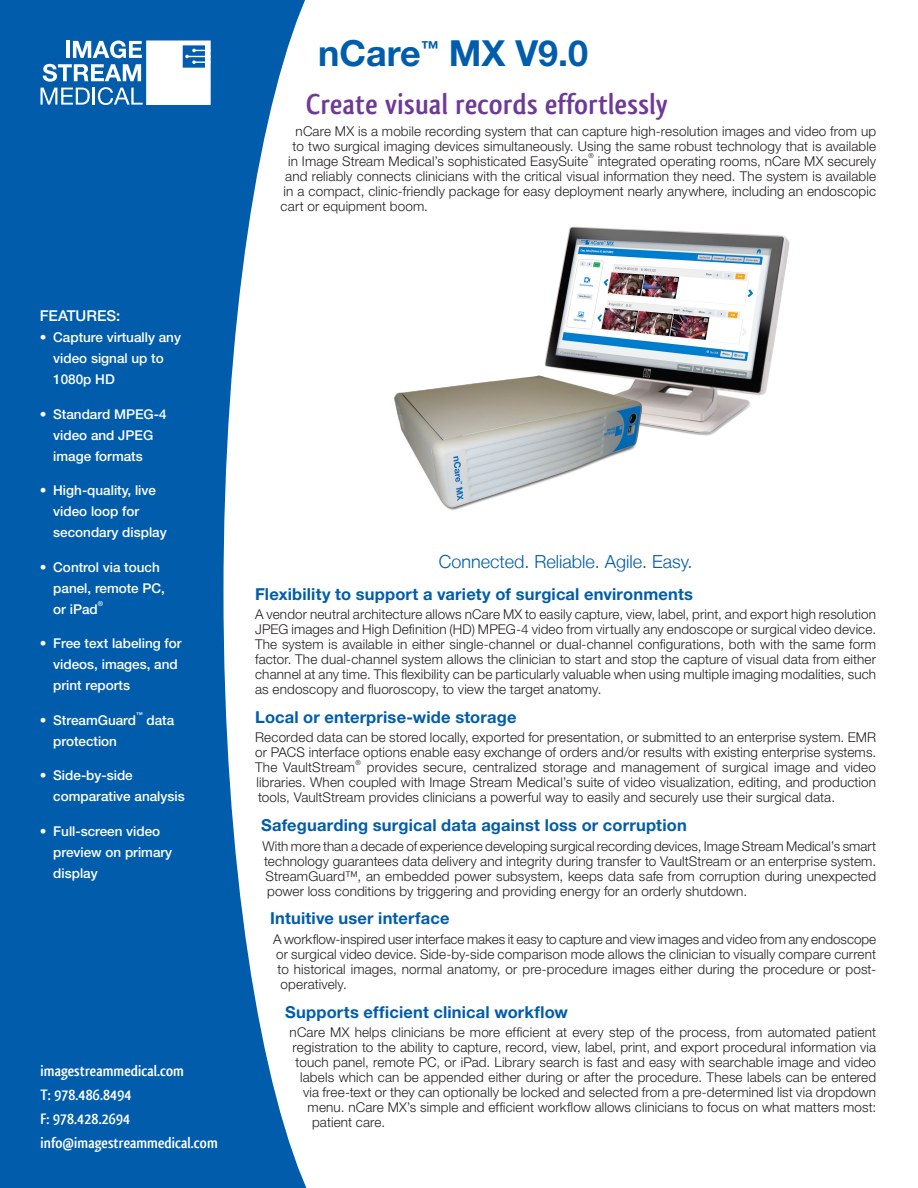
<style>
.page{position:relative;width:918px;height:1188px;background:#fff}
.page>*{position:absolute;margin:0;border:0;box-sizing:border-box;transform-origin:0 0}
.Main_Headline{font:700 36px "Helvetica Neue LT Std";color:#015dab}
.Purple_Subhead{font:700 30px "Qlassik";letter-spacing:.01em;color:#6e3a96}
.small_blue_headline{font:300 18px "Helvetica Neue LT";color:#015dab}
.Blue_Paragraph_heade{font:700 16.5px "Helvetica Neue LT Std";letter-spacing:.01em;color:#015dab}
.t1{font:700 15.75px/24px "Qlassik";color:#fff}
.White_text{font:500 15px "Helvetica Neue LT Std";color:#fff}
.Body_text{font:300 13.5px/15px "Helvetica Neue LT Std";letter-spacing:.01em;color:#231f20;text-align:justify}
.t2{font:500 13.5px/21px "Helvetica Neue LT Std";color:#fff}
.Body_text-2{font:300 6.75px "Helvetica Neue LT Std";color:#231f20}
.t3{font:500 6.75px "Helvetica Neue LT Std";color:#fff}
</style>
<div class="page">
<svg style="left:0;top:0;width:307px;height:1188px;fill:#015dab"></svg>
<svg style="left:40px;top:40px;width:171px;height:65px"></svg>
<img style="left:544px;top:227px;width:245px;height:209px">
<img style="left:394px;top:366px;width:269px;height:144px">
<p class="Main_Headline" style="left:318px;top:31px;width:272px">nCare<sup>™</sup> MX V9.0</p>
<p class="Purple_Subhead" style="left:306px;top:87px;width:363px">Create visual records effortlessly</p>
<p class="Body_text" style="left:296px;top:123px;width:582px">nCare MX is a mobile recording system that can capture high-resolution images and video from up</p>
<p class="Body_text" style="left:293px;top:138px;width:585px">to two surgical imaging devices simultaneously. Using the same robust technology that is available</p>
<p class="Body_text" style="left:288px;top:153px;width:301px">in Image Stream Medical’s sophisticated EasySuite</p>
<p class="Body_text-2" style="left:588px;top:152px;width:7px">®</p>
<p class="Body_text" style="left:598px;top:153px;width:280px">integrated operating rooms, nCare MX securely</p>
<p class="Body_text" style="left:285px;top:168px;width:593px">and reliably connects clinicians with the critical visual information they need. The system is available</p>
<p class="Body_text" style="left:284px;top:183px;width:594px">in a compact, clinic-friendly package for easy deployment nearly anywhere, including an endoscopic</p>
<p class="Body_text" style="left:281px;top:198px;width:149px">cart or equipment boom.</p>
<p class="White_text" style="left:40px;top:307px;width:82px">FEATURES:</p>
<p class="t2" style="left:53px;top:327px;width:129px;text-indent:-14px">• Capture virtually any video signal up to<br>1080p HD</p>
<p class="t2" style="left:53px;top:403px;width:115px;text-indent:-14px">• Standard MPEG-4 video and JPEG image formats</p>
<p class="t2" style="left:53px;top:480px;width:115px;text-indent:-14px">• High-quality, live video loop for secondary display</p>
<p class="t2" style="left:53px;top:556px;width:113px;text-indent:-14px">• Control via touch panel, remote PC, or iPad</p>
<p class="t3" style="left:98px;top:600px;width:7px">®</p>
<p class="t2" style="left:53px;top:633px;width:130px;text-indent:-14px">• Free text labeling for videos, images, and print reports</p>
<p class="t2" style="left:40px;top:709px;width:98px">• StreamGuard</p>
<p class="t3" style="left:136px;top:711px;width:8px">™</p>
<p class="t2" style="left:146px;top:709px;width:29px">data</p>
<p class="t2" style="left:53px;top:730px;width:65px">protection</p>
<p class="t2" style="left:53px;top:765px;width:133px;text-indent:-14px">• Side-by-side comparative analysis</p>
<p class="t2" style="left:53px;top:820px;width:121px;text-indent:-14px">• Full-screen video preview on primary display</p>
<p class="t1" style="left:40px;top:1058px;width:179px">imagestreammedical.com<br>T: 978.486.8494<br>F: 978.428.2694 info@imagestreammedical.com</p>
<p class="small_blue_headline" style="left:439px;top:551px;width:255px">Connected. Reliable. Agile. Easy.</p>
<p class="Blue_Paragraph_heade" style="left:255px;top:584px;width:439px">Flexibility to support a variety of surgical environments</p>
<p class="Body_text" style="left:255px;top:607px;width:623px">A vendor neutral architecture allows nCare MX to easily capture, view, label, print, and export high resolution JPEG images and High Definition (HD) MPEG-4 video from virtually any endoscope or surgical video device.<br>The system is available in either single-channel or dual-channel configurations, both with the same form factor. The dual-channel system allows the clinician to start and stop the capture of visual data from either channel at any time. This flexibility can be particularly valuable when using multiple imaging modalities, such as endoscopy and fluoroscopy, to view the target anatomy.</p>
<p class="Blue_Paragraph_heade" style="left:255px;top:707px;width:263px">Local or enterprise-wide storage</p>
<p class="Body_text" style="left:255px;top:730px;width:623px">Recorded data can be stored locally, exported for presentation, or submitted to an enterprise system. EMR or PACS interface options enable easy exchange of orders and/or results with existing enterprise systems.<br>The VaultStream</p>
<p class="Body_text-2" style="left:356px;top:758px;width:7px">®</p>
<p class="Body_text" style="left:257px;top:760px;width:621px;text-indent:110px">provides secure, centralized storage and management of surgical image and video libraries. When coupled with Image Stream Medical’s suite of video visualization, editing, and production tools, VaultStream provides clinicians a powerful way to easily and securely use their surgical data.</p>
<p class="Blue_Paragraph_heade" style="left:261px;top:815px;width:427px">Safeguarding surgical data against loss or corruption</p>
<p class="Body_text" style="left:263px;top:838px;width:615px">With more than a decade of experience developing surgical recording devices, Image Stream Medical’s smart technology guarantees data delivery and integrity during transfer to VaultStream or an enterprise system.<br>StreamGuard™, an embedded power subsystem, keeps data safe from corruption during unexpected power loss conditions by triggering and providing energy for an orderly shutdown.</p>
<p class="Blue_Paragraph_heade" style="left:270px;top:908px;width:181px">Intuitive user interface</p>
<p class="Body_text" style="left:273px;top:931px;width:605px">A workflow-inspired user interface makes it easy to capture and view images and video from any endoscope</p>
<p class="Body_text" style="left:276px;top:946px;width:602px">or surgical video device. Side-by-side comparison mode allows the clinician to visually compare current</p>
<p class="Body_text" style="left:278px;top:961px;width:600px">to historical images, normal anatomy, or pre-procedure images either during the procedure or post-</p>
<p class="Body_text" style="left:281px;top:976px;width:68px">operatively.</p>
<p class="Blue_Paragraph_heade" style="left:285px;top:1002px;width:284px">Supports efficient clinical workflow</p>
<p class="Body_text" style="left:290px;top:1024px;width:588px">nCare MX helps clinicians be more efficient at every step of the process, from automated patient</p>
<p class="Body_text" style="left:293px;top:1039px;width:585px">registration to the ability to capture, record, view, label, print, and export procedural information via</p>
<p class="Body_text" style="left:296px;top:1054px;width:582px">touch panel, remote PC, or iPad. Library search is fast and easy with searchable image and video</p>
<p class="Body_text" style="left:300px;top:1069px;width:578px">labels which can be appended either during or after the procedure. These labels can be entered</p>
<p class="Body_text" style="left:303px;top:1084px;width:575px">via free-text or they can optionally be locked and selected from a pre-determined list via dropdown</p>
<p class="Body_text" style="left:308px;top:1099px;width:570px">menu. nCare MX’s simple and efficient workflow allows clinicians to focus on what matters most:</p>
<p class="Body_text" style="left:312px;top:1114px;width:75px">patient care.</p>
</div>
